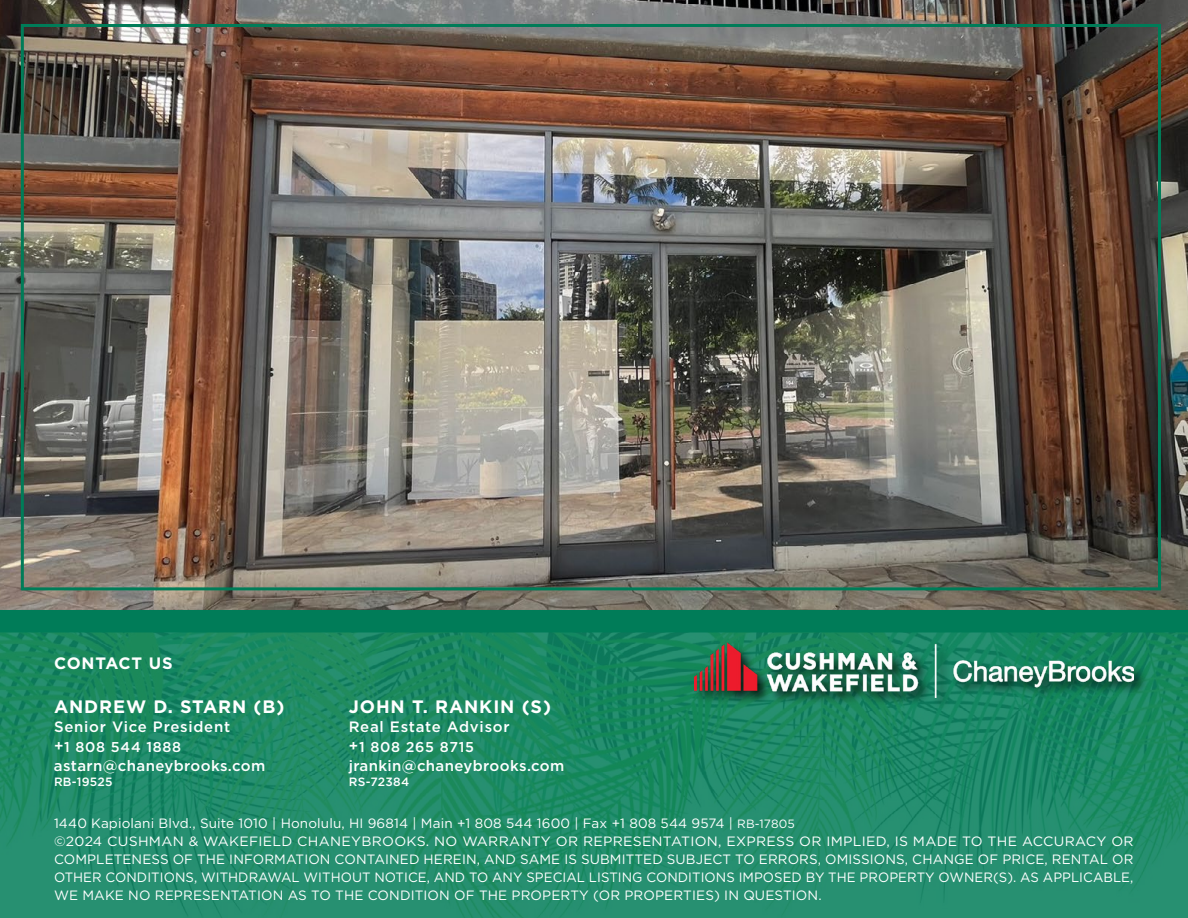
<style>
.page{position:relative;width:1188px;height:918px;background:#fff}
.page>*{position:absolute;margin:0;border:0;box-sizing:border-box;transform-origin:0 0}
.t1{font:700 18px "Gotham";letter-spacing:.05em;color:#fff}
.t2{font:700 16.5px "Gotham";letter-spacing:.05em;color:#fff}
.t3{font:500 15px "Gotham";letter-spacing:.025em;color:#fff}
.t4{font:500 15px "Gotham";letter-spacing:.05em;color:#fff}
.t5{font:500 14.25px "Gotham";letter-spacing:.05em;color:#fff}
.t6{font:13.5px/18px "Gotham";letter-spacing:.01em;color:#fff}
.t7{font:500 12px "Gotham";letter-spacing:.025em;color:#fff}
.s1{font-size:15px}
.s2{font-size:12px}
</style>
<div class="page">
<img style="left:0;top:0;width:1188px;height:610px">
<svg style="left:0;top:632px;width:1188px;height:286px;background:#1f8b67"></svg>
<div style="left:0;top:610px;width:1188px;height:22px;background:#007c58"></div>
<div style="left:21px;top:24px;width:1140px;height:566px;border:3px solid #007c58"></div>
<div style="left:692px;top:642px;width:456px;height:70px;background:#000;opacity:.75"></div>
<img style="left:695px;top:642px;width:439px;height:56px">
<p class="t2" style="left:54px;top:652px;width:120px">CONTACT US</p>
<h1 class="t1" style="left:54px;top:694px;width:232px">ANDREW D. STARN (B)</h1>
<p class="t4" style="left:54px;top:717px;width:178px">Senior Vice President</p>
<p class="t5" style="left:54px;top:737px;width:129px"><span class="s1">+</span>1 808 544 1888</p>
<p class="t3" style="left:54px;top:756px;width:213px">astarn@chaneybrooks.com</p>
<p class="t7" style="left:54px;top:774px;width:60px">RB-19525</p>
<p class="t6" style="left:54px;top:814px;width:1081px">1440 Kapiolani Blvd., Suite 1010 | Honolulu, HI 96814 | Main +1 808 544 1600 | Fax +1 808 544 9574 | <span class="s2">RB-17805<br></span>©2024 CUSHMAN &amp; WAKEFIELD CHANEYBROOKS. NO WARRANTY OR REPRESENTATION, EXPRESS OR IMPLIED, IS MADE TO THE ACCURACY OR COMPLETENESS OF THE INFORMATION CONTAINED HEREIN, AND SAME IS SUBMITTED SUBJECT TO ERRORS, OMISSIONS, CHANGE OF PRICE, RENTAL OR OTHER CONDITIONS, WITHDRAWAL WITHOUT NOTICE, AND TO ANY SPECIAL LISTING CONDITIONS IMPOSED BY THE PROPERTY OWNER(S). AS APPLICABLE, WE MAKE NO REPRESENTATION AS TO THE CONDITION OF THE PROPERTY (OR PROPERTIES) IN QUESTION.</p>
<h1 class="t1" style="left:349px;top:694px;width:204px">JOHN T. RANKIN (S)</h1>
<p class="t4" style="left:349px;top:717px;width:162px">Real Estate Advisor</p>
<p class="t5" style="left:349px;top:737px;width:127px"><span class="s1">+</span>1 808 265 8715</p>
<p class="t3" style="left:349px;top:756px;width:217px">jrankin@chaneybrooks.com</p>
<p class="t7" style="left:349px;top:774px;width:62px">RS-72384</p>
</div>
